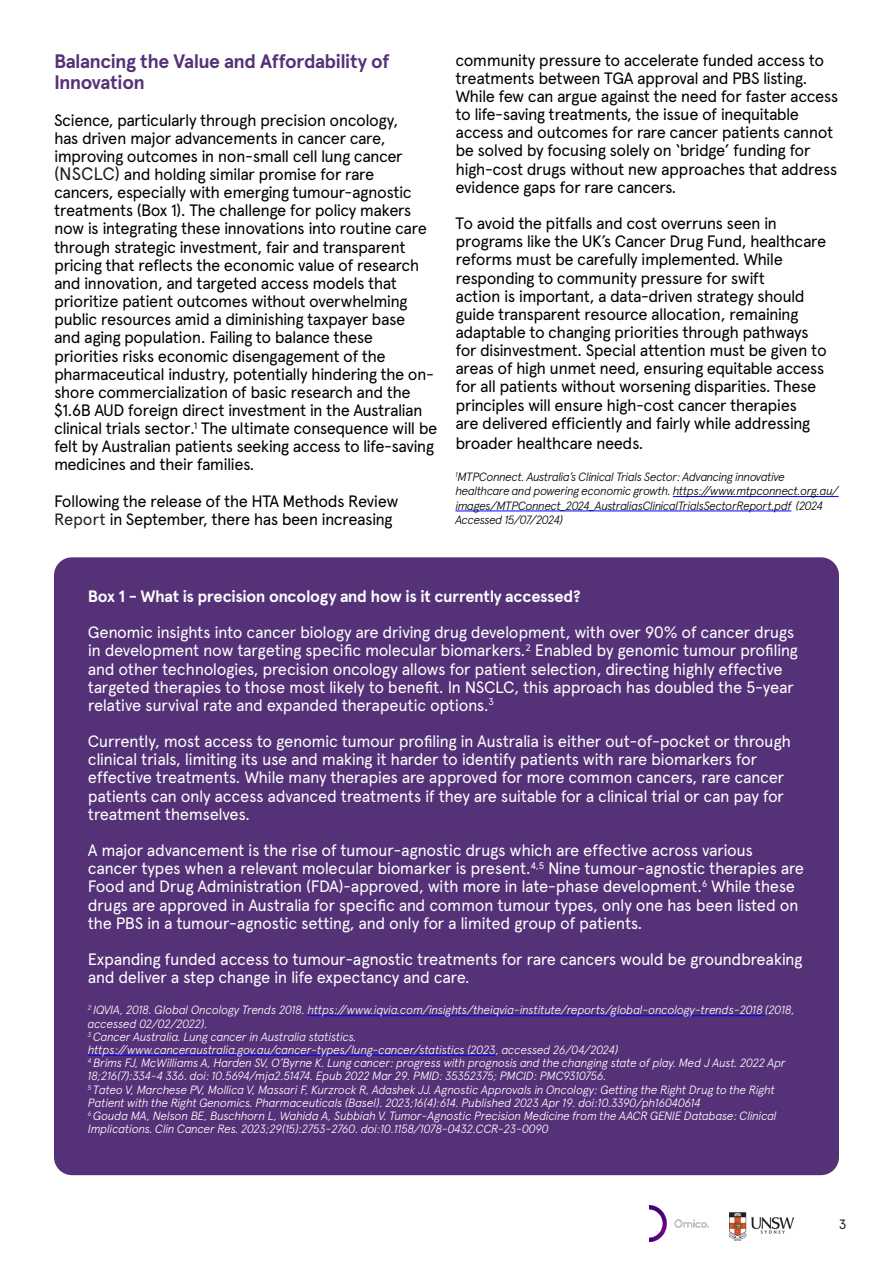
<style>
.page{position:relative;width:893px;height:1263px;background:#fff}
.page>*{position:absolute;margin:0;border:0;box-sizing:border-box;transform-origin:0 0}
.t1{font:700 19.5px/21.5px "Apercu";letter-spacing:-.025em;color:#553278}
.t2{font:16.5px/18.1px "Apercu";letter-spacing:-.035em;color:#000}
.t3{font:16.5px/18.1px "Apercu";letter-spacing:-.03em;color:#fff}
.t4{font:700 16.5px "Apercu";letter-spacing:-.02em;color:#fff}
.t5{font:13.5px "Apercu";color:#231f20}
.t6{font:italic 300 12px/13.2px "Apercu";letter-spacing:-.03em;color:#fff}
.t7{font:italic 300 12px/14.4px "Apercu";letter-spacing:-.04em;color:#000}
.s1{font-size:18px;color:#231f20}
.s2{color:#231f20}
</style>
<div class="page">
<img style="left:650px;top:1206px;width:59px;height:35px">
<img style="left:729px;top:1213px;width:64px;height:27px">
<div style="left:54px;top:557px;width:785px;height:618px;background:#553278;border-radius:18px"></div>
<hr style="left:308px;top:1015px;width:457px;height:1px;background:#00f">
<hr style="left:88px;top:1055px;width:408px;height:1px;background:#00f">
<hr style="left:673px;top:496px;width:165px;height:1px;background:#00f">
<hr style="left:455px;top:511px;width:336px;height:1px;background:#00f">
<p class="t1" style="left:54px;top:50px;width:337px">Balancing the Value and Affordability of<br>Innovation</p>
<p class="t2" style="left:54px;top:111px;width:385px">Science, particularly through precision oncology,<br>has driven major advancements in cancer care, improving outcomes in non-small cell lung cancer <span class="s1">(NSCLC)</span> and holding similar promise for rare cancers, especially with emerging tumour-agnostic treatments (Box 1). The challenge for policy makers now is integrating these innovations into routine care through strategic investment, fair and transparent pricing that reflects the economic value of research and innovation, and targeted access models that prioritize patient outcomes without overwhelming public resources amid a diminishing taxpayer base<br>and aging population. Failing to balance these priorities risks economic disengagement of the pharmaceutical industry, potentially hindering the on&shy;shore commercialization of basic research and the $1.6B AUD foreign direct investment in the Australian clinical trials sector.<sup>1</sup> The ultimate consequence will be felt by Australian patients seeking access to life-saving medicines and their families.</p>
<p class="t2" style="left:54px;top:492px;width:346px">Following the release of the HTA Methods Review<br><span class="s2">Report</span> in September, there has been increasing</p>
<p class="t2" style="left:455px;top:51px;width:384px">community pressure to accelerate funded access to treatments between TGA approval and PBS listing.<br>While few can argue against the need for faster access to life-saving treatments, the issue of inequitable access and outcomes for rare cancer patients cannot be solved by focusing solely on ‘bridge’ funding for high-cost drugs without new approaches that address evidence gaps for rare cancers.</p>
<p class="t2" style="left:455px;top:214px;width:373px">To avoid the pitfalls and cost overruns seen in programs like the UK’s Cancer Drug Fund, healthcare reforms must be carefully implemented. While responding to community pressure for swift<br>action is important, a data-driven strategy should guide transparent resource allocation, remaining adaptable to changing priorities through pathways for disinvestment. Special attention must be given to areas of high unmet need, ensuring equitable access for all patients without worsening disparities. These principles will ensure high-cost cancer therapies<br>are delivered efficiently and fairly while addressing</p>
<p class="t2" style="left:455px;top:434px;width:190px">broader healthcare needs.</p>
<p class="t7" style="left:455px;top:469px;width:385px"><sup>1</sup>MTPConnect. Australia’s Clinical Trials Sector: Advancing innovative healthcare and powering economic growth. https://www.mtpconnect.org.au/ images/MTPConnect_2024_AustraliasClinicalTrialsSectorReport.pdf (2024<br>Accessed 15/07/2024)</p>
<p class="t4" style="left:88px;top:586px;width:494px">Box 1 - What is precision oncology and how is it currently accessed?</p>
<p class="t3" style="left:88px;top:623px;width:712px">Genomic insights into cancer biology are driving drug development, with over 90% of cancer drugs in development now targeting specific molecular biomarkers.<sup>2</sup> Enabled by genomic tumour profiling and other technologies, precision oncology allows for patient selection, directing highly effective targeted therapies to those most likely to benefit. In NSCLC, this approach has doubled the 5-year relative survival rate and expanded therapeutic options.<sup>3</sup></p>
<p class="t3" style="left:88px;top:732px;width:705px">Currently, most access to genomic tumour profiling in Australia is either out-of-pocket or through clinical trials, limiting its use and making it harder to identify patients with rare biomarkers for effective treatments. While many therapies are approved for more common cancers, rare cancer patients can only access advanced treatments if they are suitable for a clinical trial or can pay for treatment themselves.</p>
<p class="t3" style="left:88px;top:841px;width:718px">A major advancement is the rise of tumour-agnostic drugs which are effective across various cancer types when a relevant molecular biomarker is present.<sup>4,5</sup> Nine tumour-agnostic therapies are Food and Drug Administration (FDA)-approved, with more in late-phase development.<sup>6</sup> While these drugs are approved in Australia for specific and common tumour types, only one has been listed on the PBS in a tumour-agnostic setting, and only for a limited group of patients.</p>
<p class="t3" style="left:88px;top:950px;width:716px">Expanding funded access to tumour-agnostic treatments for rare cancers would be groundbreaking and deliver a step change in life expectancy and care.</p>
<p class="t6" style="left:88px;top:1003px;width:709px"><sup>2</sup> IQVIA, 2018. Global Oncology Trends 2018. https://www.iqvia.com/insights/theiqvia-institute/reports/global-oncology-trends-2018 (2018, accessed 02/02/2022).<br><sup>3</sup> Cancer Australia. Lung cancer in Australia statistics.<br>https://www.canceraustralia.gov.au/cancer-types/lung-cancer/statistics (2023, accessed 26/04/2024)<br><sup>4</sup> Brims FJ, McWilliams A, Harden SV, O’Byrne K. Lung cancer: progress with prognosis and the changing state of play. Med J Aust. 2022 Apr 18;216(7):334-4 336. doi: 10.5694/mja2.51474. Epub 2022 Mar 29. PMID: 35352375; PMCID: PMC9310756.<br><sup>5</sup> Tateo V, Marchese PV, Mollica V, Massari F, Kurzrock R, Adashek JJ. Agnostic Approvals in Oncology: Getting the Right Drug to the Right Patient with the Right Genomics. Pharmaceuticals (Basel). 2023;16(4):614. Published 2023 Apr 19. doi:10.3390/ph16040614<br><sup>6</sup> Gouda MA, Nelson BE, Buschhorn L, Wahida A, Subbiah V. Tumor-Agnostic Precision Medicine from the AACR GENIE Database: Clinical Implications. Clin Cancer Res. 2023;29(15):2753-2760. doi:10.1158/1078-0432.CCR-23-0090</p>
<p class="t5" style="left:839px;top:1216px;width:9px">3</p>
</div>
